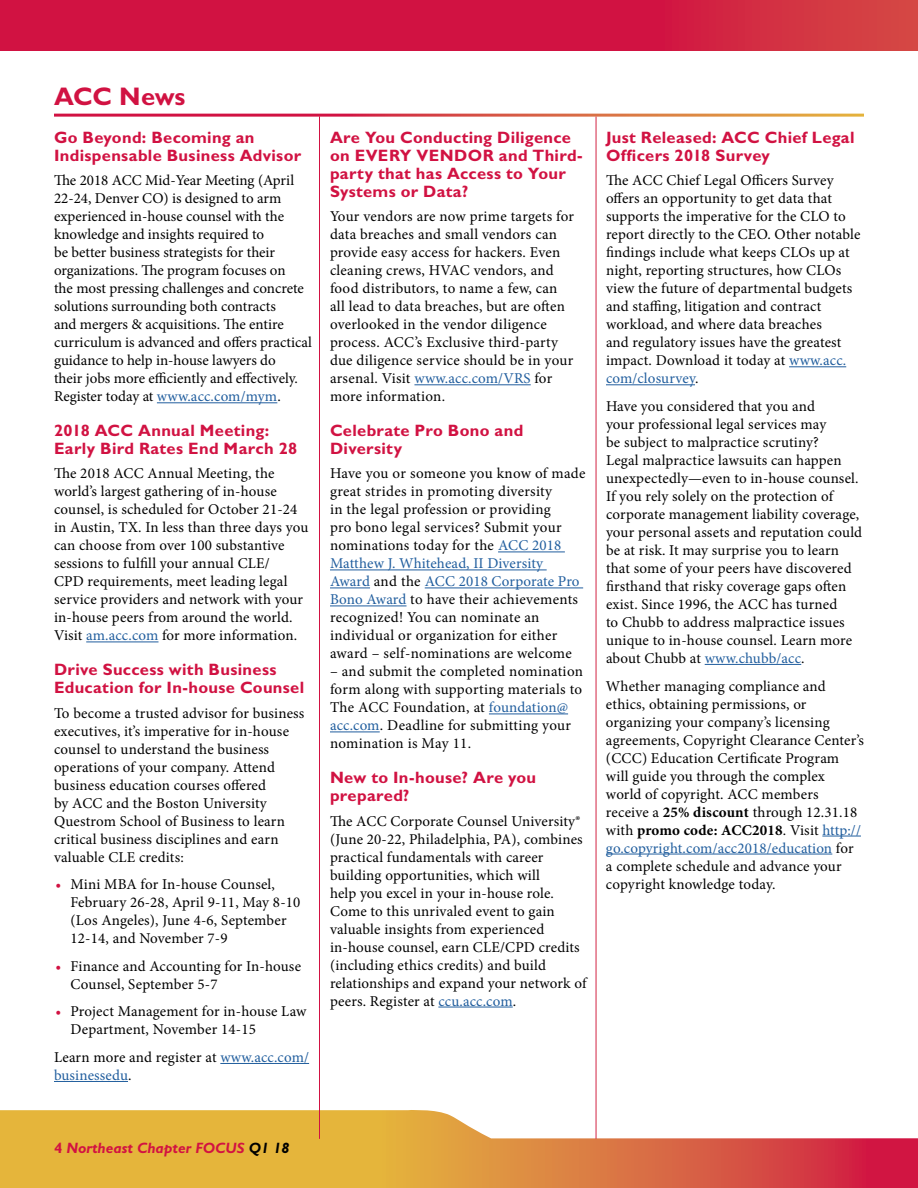
<style>
.page{position:relative;width:918px;height:1188px;background:#fff}
.page>*{position:absolute;margin:0;border:0;box-sizing:border-box;transform-origin:0 0}
.t1{font:700 25.5px "Gill Sans";letter-spacing:-.01em;color:#d11242}
.t2{font:700 16.5px/18px "Gill Sans";letter-spacing:.02em;color:#d11242}
.t3{font:15px/18px "Minion Pro";letter-spacing:.01em;color:#000}
.t4{font:italic 700 15px "Gill Sans";color:#d21242}
.s1{color:#215e9e}
.s2{color:#d11242}
.s3{font-weight:700}
.s4{font-style:normal}
.s5{color:#000}
</style>
<div class="page">
<svg style="left:0;top:0;width:918px;height:50px;background:#d11a42"></svg>
<svg style="left:0;top:1108px;width:918px;height:80px"></svg>
<hr style="left:596px;top:116px;width:1px;height:1023px;background:#fff">
<hr style="left:319px;top:116px;width:1px;height:1023px;background:#fff">
<hr style="left:157px;top:402px;width:120px;height:1px;background:#215e9e">
<hr style="left:86px;top:642px;width:73px;height:1px;background:#215e9e">
<hr style="left:220px;top:1063px;width:89px;height:1px;background:#215e9e">
<hr style="left:54px;top:1081px;width:74px;height:1px;background:#215e9e">
<hr style="left:414px;top:384px;width:117px;height:1px;background:#215e9e">
<hr style="left:498px;top:552px;width:67px;height:1px;background:#215e9e">
<hr style="left:330px;top:570px;width:217px;height:1px;background:#215e9e">
<hr style="left:330px;top:588px;width:40px;height:1px;background:#215e9e">
<hr style="left:425px;top:588px;width:158px;height:1px;background:#215e9e">
<hr style="left:330px;top:606px;width:77px;height:1px;background:#215e9e">
<hr style="left:489px;top:714px;width:79px;height:1px;background:#215e9e">
<hr style="left:330px;top:732px;width:50px;height:1px;background:#215e9e">
<hr style="left:438px;top:1007px;width:75px;height:1px;background:#215e9e">
<hr style="left:789px;top:366px;width:57px;height:1px;background:#215e9e">
<hr style="left:606px;top:384px;width:89px;height:1px;background:#215e9e">
<hr style="left:705px;top:664px;width:96px;height:1px;background:#215e9e">
<hr style="left:822px;top:836px;width:39px;height:1px;background:#215e9e">
<hr style="left:606px;top:854px;width:226px;height:1px;background:#215e9e">
<h1 class="t1" style="left:54px;top:81px;width:133px">ACC News</h1>
<p class="t2" style="left:54px;top:128px;width:249px">Go Beyond: Becoming an<br>Indispensable Business Advisor</p>
<p class="t3" style="left:54px;top:172px;width:259px">The 2018 ACC Mid-Year Meeting (April 22-24, Denver CO) is designed to arm experienced in-house counsel with the knowledge and insights required to<br>be better business strategists for their organizations. The program focuses on<br>the most pressing challenges and concrete solutions surrounding both contracts<br>and mergers &amp; acquisitions. The entire curriculum is advanced and offers practical guidance to help in-house lawyers do<br>their jobs more efficiently and effectively.<br>Register today at <span class="s1">www.acc.com/mym</span>.</p>
<p class="t2" style="left:54px;top:421px;width:245px">2018 ACC Annual Meeting:<br>Early Bird Rates End March 28</p>
<p class="t3" style="left:54px;top:465px;width:256px">The 2018 ACC Annual Meeting, the world’s largest gathering of in-house counsel, is scheduled for October 21-24 in Austin, TX. In less than three days you can choose from over 100 substantive sessions to fulfill your annual CLE/<br>CPD requirements, meet leading legal service providers and network with your in-house peers from around the world.<br>Visit <span class="s1">am.acc.com</span> for more information.</p>
<p class="t2" style="left:54px;top:660px;width:252px">Drive Success with Business<br>Education for In-house Counsel</p>
<p class="t3" style="left:54px;top:704px;width:252px">To become a trusted advisor for business executives, it’s imperative for in-house counsel to understand the business operations of your company. Attend business education courses offered<br>by ACC and the Boston University Questrom School of Business to learn critical business disciplines and earn valuable CLE credits:</p>
<p class="t3" style="left:70px;top:875px;width:231px;text-indent:-15px"><span class="s2">•</span> Mini MBA for In-house Counsel,<br>February 26-28, April 9-11, May 8-10 (Los Angeles), June 4-6, September<br>12-14, and November 7-9</p>
<p class="t3" style="left:70px;top:957px;width:232px;text-indent:-15px"><span class="s2">•</span> Finance and Accounting for In-house<br>Counsel, September 5-7</p>
<p class="t3" style="left:70px;top:1003px;width:238px;text-indent:-15px"><span class="s2">•</span> Project Management for in-house Law<br>Department, November 14-15</p>
<p class="t3" style="left:54px;top:1048px;width:257px">Learn more and register at <span class="s1">www.acc.com/ businessedu</span>.</p>
<p class="t2" style="left:330px;top:128px;width:254px">Are You Conducting Diligence on EVERY VENDOR and Third&shy;party that has Access to Your<br>Systems or Data?</p>
<p class="t3" style="left:330px;top:208px;width:246px">Your vendors are now prime targets for data breaches and small vendors can provide easy access for hackers. Even cleaning crews, HVAC vendors, and food distributors, to name a few, can all lead to data breaches, but are often overlooked in the vendor diligence process. ACC’s Exclusive third-party due diligence service should be in your arsenal. Visit <span class="s1">www.acc.com/VRS</span> for more information.</p>
<p class="t2" style="left:330px;top:421px;width:195px">Celebrate Pro Bono and<br>Diversity</p>
<p class="t3" style="left:330px;top:465px;width:257px">Have you or someone you know of made great strides in promoting diversity<br>in the legal profession or providing<br>pro bono legal services? Submit your nominations today for the <span class="s1">ACC 2018<br>Matthew J. Whitehead, II Diversity Award</span> and the <span class="s1">ACC 2018 Corporate Pro Bono Award</span> to have their achievements recognized! You can nominate an individual or organization for either award – self-nominations are welcome</p>
<p class="t3" style="left:330px;top:663px;width:255px">– and submit the completed nomination form along with supporting materials to The ACC Foundation, at <span class="s1">foundation@ acc.com</span>. Deadline for submitting your nomination is May 11.</p>
<p class="t2" style="left:330px;top:768px;width:208px">New to In-house? Are you prepared?</p>
<p class="t3" style="left:330px;top:812px;width:258px">The ACC Corporate Counsel University® (June 20-22, Philadelphia, PA), combines practical fundamentals with career building opportunities, which will<br>help you excel in your in-house role.<br>Come to this unrivaled event to gain valuable insights from experienced in-house counsel, earn CLE/CPD credits (including ethics credits) and build relationships and expand your network of peers. Register at <span class="s1">ccu.acc.com</span>.</p>
<p class="t2" style="left:606px;top:128px;width:250px">Just Released: ACC Chief Legal<br>Officers 2018 Survey</p>
<p class="t3" style="left:606px;top:172px;width:256px">The ACC Chief Legal Officers Survey offers an opportunity to get data that supports the imperative for the CLO to report directly to the CEO. Other notable findings include what keeps CLOs up at night, reporting structures, how CLOs view the future of departmental budgets and staffing, litigation and contract workload, and where data breaches<br>and regulatory issues have the greatest impact. Download it today at <span class="s1">www.acc. com/closurvey</span>.</p>
<p class="t3" style="left:606px;top:397px;width:258px">Have you considered that you and<br>your professional legal services may<br>be subject to malpractice scrutiny?<br>Legal malpractice lawsuits can happen unexpectedly—even to in-house counsel.<br>If you rely solely on the protection of corporate management liability coverage, your personal assets and reputation could be at risk. It may surprise you to learn that some of your peers have discovered firsthand that risky coverage gaps often exist. Since 1996, the ACC has turned<br>to Chubb to address malpractice issues unique to in-house counsel. Learn more about Chubb at <span class="s1">www.chubb/acc</span>.</p>
<p class="t3" style="left:606px;top:677px;width:260px">Whether managing compliance and ethics, obtaining permissions, or organizing your company’s licensing agreements, Copyright Clearance Center’s (CCC) Education Certificate Program will guide you through the complex world of copyright. ACC members receive a <span class="s3">25% discount</span> through 12.31.18 with <span class="s3">promo code: ACC2018</span>. Visit <span class="s1">http:// go.copyright.com/acc2018/education</span> for<br>a complete schedule and advance your copyright knowledge today.</p>
<p class="t4" style="left:54px;top:1139px;width:237px"><span class="s4">4</span> Northeast Chapter FOCUS <span class="s5">Q1 18</span></p>
</div>
